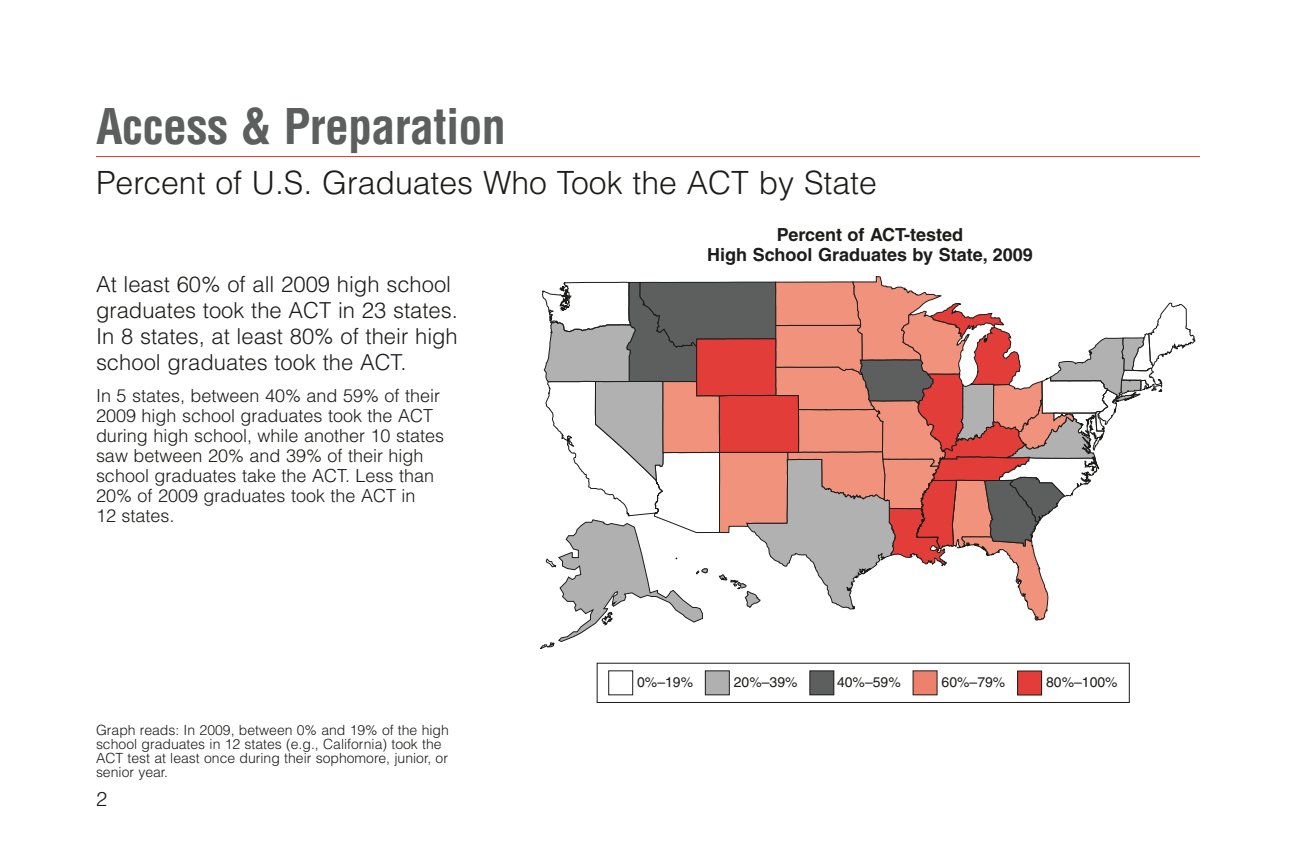
<style>
.page{position:relative;width:1296px;height:864px;background:#fff}
.page>*{position:absolute;margin:0;border:0;box-sizing:border-box;transform-origin:0 0}
.t1{font:700 condensed 48px "Helvetica";letter-spacing:-.015em;color:#5d5e5e}
.t2{font:300 32px "Helvetica";color:#1c1c1a}
.t3{font:300 22px/26px "Helvetica";color:#1c1c1a}
.t4{font:300 20px "Helvetica";color:#1c1c1a}
.t5{font:300 18px/20px "Helvetica";color:#1c1c1a}
.t6{font:700 18px/20px "Helvetica";color:#1c1c1a;text-align:center}
.t7{font:300 14px/14px "Helvetica";color:#1c1c1a}
.t8{font:14px "Helvetica";color:#1c1c1a}
</style>
<div class="page">
<hr style="left:96px;top:156px;width:1104px;height:1px;background:#e23d39">
<svg style="left:1154px;top:302px;width:41px;height:90px"></svg>
<svg style="left:540px;top:276px;width:614px;height:374px"></svg>
<div style="left:608px;top:670px;width:25px;height:25px;border:1px solid #1c1c1a"></div>
<div style="left:705px;top:671px;width:24px;height:24px;background:#b0b0b1"></div>
<div style="left:705px;top:670px;width:25px;height:25px;border:1px solid #1c1c1a"></div>
<div style="left:913px;top:671px;width:24px;height:24px;background:#ee816e"></div>
<div style="left:810px;top:671px;width:24px;height:24px;background:#5d5e5e"></div>
<div style="left:809px;top:670px;width:25px;height:25px;border:1px solid #1c1c1a"></div>
<div style="left:597px;top:663px;width:533px;height:40px;border:1px solid #1c1c1a"></div>
<div style="left:1018px;top:671px;width:24px;height:24px;background:#e23d39"></div>
<div style="left:1017px;top:671px;width:25px;height:25px;border:1px solid #1c1c1a"></div>
<h1 class="t1" style="left:96px;top:108px;width:411px">Access &amp; Preparation</h1>
<h2 class="t2" style="left:96px;top:171px;width:782px">Percent of U.S. Graduates Who Took the ACT by State</h2>
<p class="t3" style="left:96px;top:273px;width:363px">At least 60% of all 2009 high school graduates took the ACT in 23 states.<br>In 8 states, at least 80% of their high school graduates took the ACT.</p>
<p class="t5" style="left:96px;top:387px;width:350px">In 5 states, between 40% and 59% of their 2009 high school graduates took the ACT during high school, while another 10 states saw between 20% and 39% of their high school graduates take the ACT. Less than 20% of 2009 graduates took the ACT in<br>12 states.</p>
<p class="t7" style="left:96px;top:725px;width:354px">Graph reads: In 2009, between 0% and 19% of the high school graduates in 12 states (e.g., California) took the ACT test at least once during their sophomore, junior, or senior year.</p>
<p class="t4" style="left:96px;top:792px;width:13px">2</p>
<p class="t6" style="left:707px;top:226px;width:327px">Percent of ACT-tested<br>High School Graduates by State, 2009</p>
<p class="t8" style="left:637px;top:677px;width:58px">0%–19%</p>
<p class="t8" style="left:734px;top:677px;width:65px">20%–39%</p>
<p class="t8" style="left:837px;top:677px;width:65px">40%–59%</p>
<p class="t8" style="left:942px;top:677px;width:65px">60%–79%</p>
<p class="t8" style="left:1046px;top:677px;width:73px">80%–100%</p>
</div>
